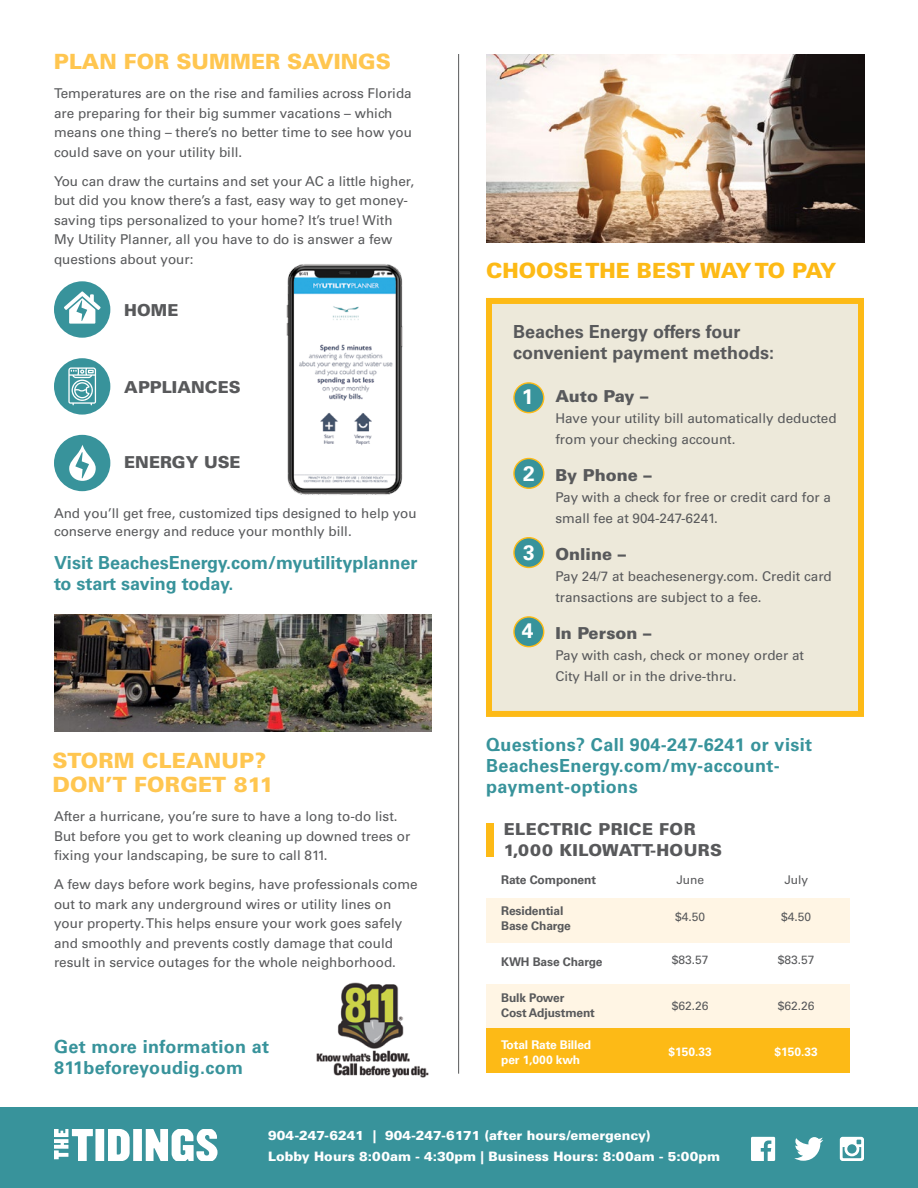
<style>
.page{position:relative;width:918px;height:1188px;background:#fff}
.page>*{position:absolute;margin:0;border:0;box-sizing:border-box;transform-origin:0 0}
.t1{font:900 21px/24px "Univers LT Std";color:#ffc650}
.t2{font:900 21px "Univers LT Std";color:#fdba16}
.t3{font:700 21px "Univers LT Std";color:#fff}
.t4{font:700 18px/21px "Univers LT Std";letter-spacing:.02em;color:#38939b}
.t5{font:700 18px/21px "Univers LT Std";color:#38939b}
.t6{font:700 18px/21px "Univers LT Std";color:#58595b}
.t7{font:900 16.5px "Univers LT Std";color:#58595b}
.t8{font:900 16.5px/21px "Univers LT Std";letter-spacing:.02em;color:#58595b}
.t9{font:13.5px/19.5px "Univers LT Std";color:#58595b}
.t10{font:900 13.05px "Univers LT Std";color:#fff}
.t11{font:700 12px/15px "Univers LT Std";letter-spacing:-.01em;color:#58595b}
.t12{font:12px "Univers LT Std";color:#58595b}
.t13{font:700 12px/15px "Univers LT Std";letter-spacing:-.01em;color:#fff}
</style>
<div class="page">
<div style="left:486px;top:898px;width:364px;height:45px;background:#fff5e4"></div>
<div style="left:486px;top:984px;width:364px;height:44px;background:#fff5e4"></div>
<div style="left:486px;top:1028px;width:364px;height:45px;background:#fdba16"></div>
<div style="left:486px;top:823px;width:7px;height:33px;background:#fdba16"></div>
<hr style="left:458px;top:54px;width:1px;height:1020px;background:#58595b">
<div style="left:0;top:1107px;width:918px;height:81px;background:#38939b"></div>
<svg style="left:751px;top:1137px;width:24px;height:24px"></svg>
<svg style="left:840px;top:1137px;width:24px;height:24px"></svg>
<svg style="left:794px;top:1137px;width:29px;height:24px"></svg>
<svg style="left:54px;top:1130px;width:164px;height:31px"></svg>
<img style="left:287px;top:264px;width:116px;height:231px">
<img style="left:316px;top:982px;width:113px;height:96px">
<img style="left:54px;top:614px;width:378px;height:118px">
<div style="left:486px;top:298px;width:378px;height:419px;background:#ede9da;border:6px solid #fdba16"></div>
<div style="left:514px;top:383px;width:30px;height:30px;background:#38939b;border-radius:50%"></div>
<div style="left:513px;top:382px;width:31px;height:31px;border:1px solid #fdba16;border-radius:50%"></div>
<div style="left:514px;top:459px;width:30px;height:29px;background:#38939b;border-radius:50%"></div>
<div style="left:513px;top:458px;width:31px;height:31px;border:1px solid #fdba16;border-radius:50%"></div>
<div style="left:514px;top:538px;width:30px;height:29px;background:#38939b;border-radius:50%"></div>
<div style="left:513px;top:537px;width:31px;height:31px;border:1px solid #fdba16;border-radius:50%"></div>
<div style="left:514px;top:617px;width:30px;height:30px;background:#38939b;border-radius:50%"></div>
<div style="left:513px;top:616px;width:31px;height:31px;border:1px solid #fdba16;border-radius:50%"></div>
<img style="left:486px;top:54px;width:378px;height:189px">
<div style="left:54px;top:281px;width:56px;height:57px;background:#38939b;border-radius:50%"></div>
<div style="left:54px;top:358px;width:56px;height:57px;background:#38939b;border-radius:50%"></div>
<div style="left:54px;top:435px;width:56px;height:56px;background:#38939b;border-radius:50%"></div>
<svg style="left:69px;top:445px;width:27px;height:36px"></svg>
<svg style="left:64px;top:291px;width:37px;height:33px"></svg>
<svg style="left:68px;top:367px;width:28px;height:38px"></svg>
<p class="t1" style="left:54px;top:49px;width:338px">PLAN FOR SUMMER SAVINGS</p>
<p class="t9" style="left:54px;top:84px;width:360px">Temperatures are on the rise and families across Florida are preparing for their big summer vacations – which means one thing – there’s no better time to see how you could save on your utility bill.</p>
<p class="t9" style="left:54px;top:171px;width:362px">You can draw the curtains and set your AC a little higher, but did you know there’s a fast, easy way to get money&shy;saving tips personalized to your home? It’s true! With My Utility Planner, all you have to do is answer a few questions about your:</p>
<p class="t7" style="left:124px;top:300px;width:56px">HOME</p>
<p class="t7" style="left:124px;top:377px;width:118px">APPLIANCES</p>
<p class="t7" style="left:124px;top:452px;width:118px">ENERGY USE</p>
<p class="t9" style="left:54px;top:504px;width:364px;line-height:18px">And you’ll get free, customized tips designed to help you conserve energy and reduce your monthly bill.</p>
<p class="t5" style="left:54px;top:553px;width:365px">Visit BeachesEnergy.com/myutilityplanner to start saving today.</p>
<p class="t1" style="left:52px;top:748px;width:223px">STORM CLEANUP?<br>DON’T FORGET 811</p>
<p class="t9" style="left:54px;top:807px;width:358px">After a hurricane, you’re sure to have a long to-do list.<br>But before you get to work cleaning up downed trees or fixing your landscaping, be sure to call 811.</p>
<p class="t9" style="left:54px;top:875px;width:365px">A few days before work begins, have professionals come out to mark any underground wires or utility lines on your property. This helps ensure your work goes safely and smoothly and prevents costly damage that could result in service outages for the whole neighborhood.</p>
<p class="t4" style="left:54px;top:1036px;width:217px">Get more information at<br>811beforeyoudig.com</p>
<p class="t2" style="left:486px;top:257px;width:352px">CHOOSE THE BEST WAY TO PAY</p>
<p class="t6" style="left:513px;top:321px;width:262px">Beaches Energy offers four convenient payment methods:</p>
<p class="t7" style="left:555px;top:386px;width:95px">Auto Pay –</p>
<p class="t9" style="left:555px;top:408px;width:283px;line-height:21px">Have your utility bill automatically deducted from your checking account.</p>
<p class="t3" style="left:522px;top:384px;width:13px">1</p>
<p class="t3" style="left:523px;top:462px;width:13px">2</p>
<p class="t3" style="left:523px;top:540px;width:13px">3</p>
<p class="t3" style="left:522px;top:618px;width:13px">4</p>
<p class="t7" style="left:555px;top:464px;width:98px">By Phone –</p>
<p class="t9" style="left:555px;top:487px;width:277px;line-height:21px">Pay with a check for free or credit card for a small fee at 904-247-6241.</p>
<p class="t7" style="left:555px;top:543px;width:72px">Online –</p>
<p class="t9" style="left:555px;top:565px;width:278px;line-height:21px">Pay 24/7 at beachesenergy.com. Credit card transactions are subject to a fee.</p>
<p class="t7" style="left:555px;top:622px;width:97px">In Person –</p>
<p class="t9" style="left:555px;top:644px;width:250px;line-height:21px">Pay with cash, check or money order at<br>City Hall or in the drive-thru.</p>
<p class="t4" style="left:486px;top:734px;width:328px">Questions? Call 904-247-6241 or visit<br>BeachesEnergy.com/my-account&shy;payment-options</p>
<p class="t8" style="left:504px;top:819px;width:219px">ELECTRIC PRICE FOR<br>1,000 KILOWATT-HOURS</p>
<p class="t11" style="left:501px;top:872px;width:96px">Rate Component</p>
<p class="t11" style="left:501px;top:904px;width:71px">Residential<br>Base Charge</p>
<p class="t11" style="left:501px;top:955px;width:103px">KWH Base Charge</p>
<p class="t11" style="left:501px;top:991px;width:95px">Bulk Power<br>Cost Adjustment</p>
<p class="t13" style="left:501px;top:1037px;width:92px">Total Rate Billed per 1,000 kwh</p>
<p class="t12" style="left:676px;top:873px;width:29px">June</p>
<p class="t12" style="left:784px;top:873px;width:25px">July</p>
<p class="t12" style="left:675px;top:910px;width:32px">$4.50</p>
<p class="t12" style="left:672px;top:953px;width:38px">$83.57</p>
<p class="t12" style="left:672px;top:999px;width:38px">$62.26</p>
<p class="t13" style="left:669px;top:1045px;width:45px">$150.33</p>
<p class="t12" style="left:781px;top:910px;width:32px">$4.50</p>
<p class="t12" style="left:778px;top:953px;width:38px">$83.57</p>
<p class="t12" style="left:778px;top:999px;width:38px">$62.26</p>
<p class="t13" style="left:775px;top:1045px;width:45px">$150.33</p>
<p class="t10" style="left:268px;top:1127px;width:384px">904-247-6241 | 904-247-6171 (after hours/emergency)</p>
<p class="t10" style="left:268px;top:1148px;width:454px">Lobby Hours 8:00am - 4:30pm | Business Hours: 8:00am - 5:00pm</p>
</div>
